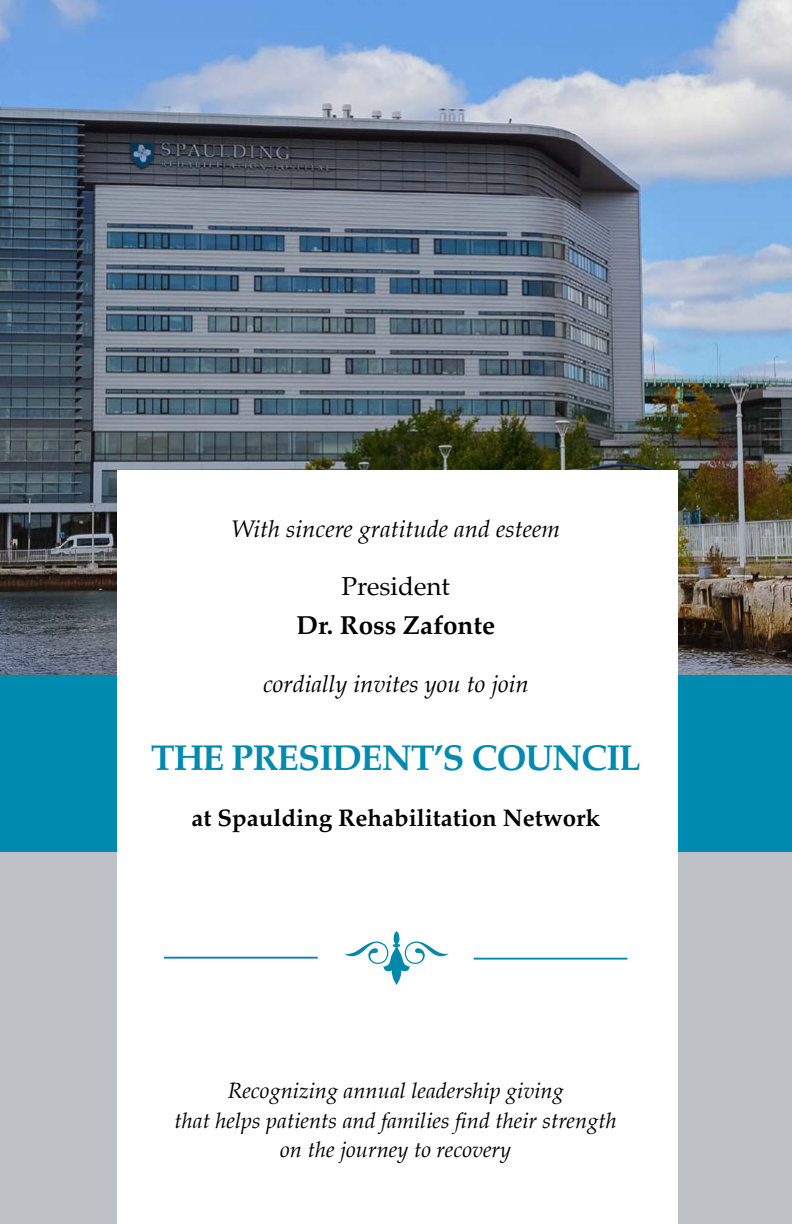
<style>
.page{position:relative;width:792px;height:1224px;background:#bec2c6}
.page>*{position:absolute;margin:0;border:0;box-sizing:border-box;transform-origin:0 0}
.t1{font:700 36px "Palatino";letter-spacing:-.03em;color:#008ab0}
.t2{font:700 26px "Palatino";color:#000}
.t3{font:26px "Palatino";color:#000}
.t4{font:italic 24px "Palatino";color:#000}
.t5{font:700 24px "Palatino";color:#000}
.t6{font:italic 22px/29.6px "Palatino";color:#000;text-align:center}
</style>
<div class="page">
<div style="left:0;top:674px;width:792px;height:178px;background:#008ab0"></div>
<img style="left:0;top:0;width:792px;height:674px">
<div style="left:118px;top:471px;width:560px;height:753px;background:#fff"></div>
<svg style="left:344px;top:931px;width:105px;height:54px"></svg>
<hr style="left:474px;top:958px;width:153px;height:2px;background:#008ab0">
<hr style="left:164px;top:957px;width:154px;height:2px;background:#008ab0">
<p class="t4" style="left:231px;top:509px;width:330px">With sincere gratitude and esteem</p>
<p class="t3" style="left:342px;top:565px;width:110px">President</p>
<p class="t2" style="left:297px;top:603px;width:200px">Dr. Ross Zafonte</p>
<p class="t4" style="left:263px;top:664px;width:267px">cordially invites you to join</p>
<h1 class="t1" style="left:151px;top:727px;width:492px">THE PRESIDENT’S COUNCIL</h1>
<p class="t5" style="left:192px;top:797px;width:410px">at Spaulding Rehabilitation Network</p>
<p class="t6" style="left:175px;top:1075px;width:444px">Recognizing annual leadership giving<br>that helps patients and families find their strength on the journey to recovery</p>
</div>
